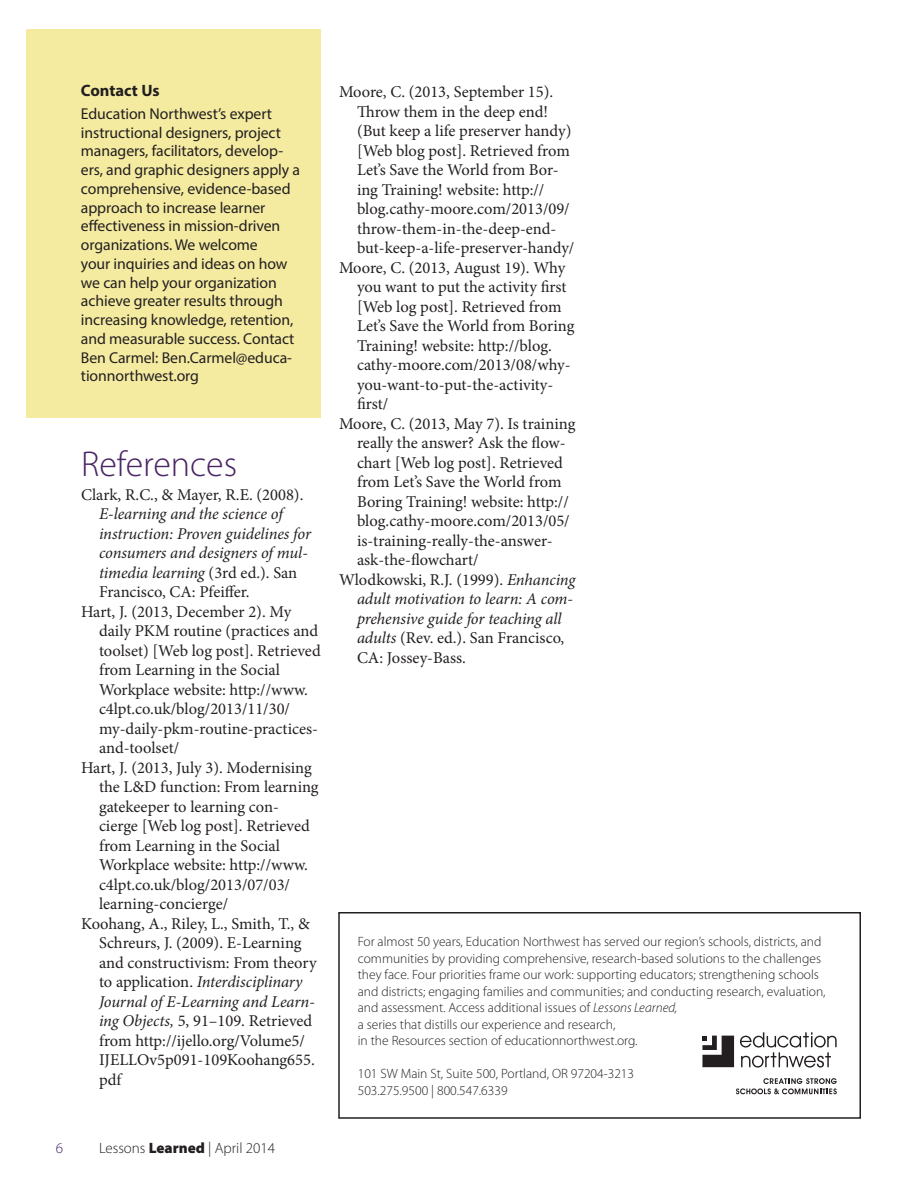
<style>
.page{position:relative;width:918px;height:1188px;background:#fff}
.page>*{position:absolute;margin:0;border:0;box-sizing:border-box;transform-origin:0 0}
.summary_refs_subhead{font:300 36px "Myriad Pro";color:#4a2464}
.reference{font:16.5px/19.5px "Minion Pro";letter-spacing:-.005em;color:#231f20}
.body_no_indent{font:16.5px/19.5px "Minion Pro";color:#231f20}
.body_no_indent-2{font:italic 16.5px/19.5px "Minion Pro";letter-spacing:-.01em;color:#231f20}
.sidebar_heading{font:700 16.5px "Myriad Pro";color:#231f20}
.sidebar_body{font:15.75px/18.8px "Myriad Pro";letter-spacing:-.005em;color:#231f20}
.t1{font:300 15px "Myriad Pro";color:#231f20}
.t2{font:300 15px "Myriad Pro";color:#4a2464}
.body_text{font:300 13.5px/16.5px "Myriad Pro";color:#231f20}
.s1{font-style:normal}
.s2{font-style:italic}
.s3{font-weight:900}
</style>
<div class="page">
<div style="left:338px;top:912px;width:523px;height:207px;border:2px solid #231f20"></div>
<svg style="left:740px;top:1032px;width:97px;height:36px"></svg>
<svg style="left:736px;top:1078px;width:101px;height:16px"></svg>
<svg style="left:702px;top:1036px;width:32px;height:31px"></svg>
<div style="left:27px;top:29px;width:294px;height:388px;background:#f4eba1"></div>
<p class="sidebar_heading" style="left:81px;top:79px;width:80px">Contact Us</p>
<p class="sidebar_body" style="left:81px;top:104px;width:221px">Education Northwest’s expert instructional designers, project managers, facilitators, develop&shy;ers, and graphic designers apply a comprehensive, evidence-based approach to increase learner effectiveness in mission-driven organizations. We welcome<br>your inquiries and ideas on how we can help your organization achieve greater results through increasing knowledge, retention, and measurable success. Contact<br>Ben Carmel: Ben.Carmel@educa&shy;tionnorthwest.org</p>
<p class="summary_refs_subhead" style="left:81px;top:444px;width:158px">References</p>
<p class="body_no_indent-2" style="left:99px;top:485px;width:214px;text-indent:-18px"><span class="s1">Clark, R.C., &amp; Mayer, R.E. (2008).<br></span>E-learning and the science of instruction: Proven guidelines for consumers and designers of mul&shy;timedia learning <span class="s1">(3rd ed.). San<br>Francisco, CA: Pfeiffer.</span></p>
<p class="body_no_indent" style="left:99px;top:602px;width:223px;text-indent:-18px">Hart, J. (2013, December 2). My daily PKM routine (practices and toolset) [Web log post]. Retrieved from Learning in the Social<br>Workplace website: http://www. c4lpt.co.uk/blog/2013/11/30/ my-daily-pkm-routine-practices&shy;and-toolset/</p>
<p class="body_no_indent" style="left:99px;top:758px;width:221px;text-indent:-18px">Hart, J. (2013, July 3). Modernising the L&amp;D function: From learning gatekeeper to learning con&shy;cierge [Web log post]. Retrieved from Learning in the Social<br>Workplace website: http://www. c4lpt.co.uk/blog/2013/07/03/ learning-concierge/</p>
<p class="body_no_indent" style="left:99px;top:914px;width:219px;text-indent:-18px">Koohang, A., Riley, L., Smith, T., &amp;<br>Schreurs, J. (2009). E-Learning and constructivism: From theory to application. <span class="s2">Interdisciplinary<br>Journal of E-Learning and Learn&shy;ing Objects,</span> 5, 91–109. Retrieved from http://ijello.org/Volume5/<br>IJELLOv5p091-109Koohang655. pdf</p>
<p class="t2" style="left:56px;top:1140px;width:9px">6</p>
<p class="t1" style="left:99px;top:1140px;width:178px">Lessons <span class="s3">Learned</span> | April 2014</p>
<p class="reference" style="left:357px;top:83px;width:219px;text-indent:-18px">Moore, C. (2013, September 15).<br>Throw them in the deep end! (But keep a life preserver handy) [Web blog post]. Retrieved from<br>Let’s Save the World from Bor&shy;ing Training! website: http:// blog.cathy-moore.com/2013/09/ throw-them-in-the-deep-end&shy;but-keep-a-life-preserver-handy/</p>
<p class="reference" style="left:357px;top:258px;width:219px;text-indent:-18px">Moore, C. (2013, August 19). Why you want to put the activity first [Web log post]. Retrieved from<br>Let’s Save the World from Boring<br>Training! website: http://blog. cathy-moore.com/2013/08/why&shy;you-want-to-put-the-activity&shy;first/</p>
<p class="reference" style="left:357px;top:414px;width:220px;text-indent:-18px">Moore, C. (2013, May 7). Is training really the answer? Ask the flow&shy;chart [Web log post]. Retrieved from Let’s Save the World from<br>Boring Training! website: http:// blog.cathy-moore.com/2013/05/ is-training-really-the-answer&shy;ask-the-flowchart/</p>
<p class="body_no_indent-2" style="left:357px;top:570px;width:220px;text-indent:-18px"><span class="s1">Wlodkowski, R.J. (1999).</span> Enhancing adult motivation to learn: A com&shy;prehensive guide for teaching all adults <span class="s1">(Rev. ed.). San Francisco,<br>CA: Jossey-Bass.</span></p>
<p class="body_text" style="left:358px;top:934px;width:469px">For almost 50 years, Education Northwest has served our region’s schools, districts, and communities by providing comprehensive, research-based solutions to the challenges they face. Four priorities frame our work: supporting educators; strengthening schools and districts; engaging families and communities; and conducting research, evaluation, and assessment. Access additional issues of <span class="s2">Lessons Learned,<br></span>a series that distills our experience and research,<br>in the Resources section of educationnorthwest.org.</p>
<p class="body_text" style="left:358px;top:1066px;width:278px">101 SW Main St, Suite 500, Portland, OR 97204-3213</p>
<p class="body_text" style="left:358px;top:1082px;width:151px">503.275.9500 | 800.547.6339</p>
</div>
